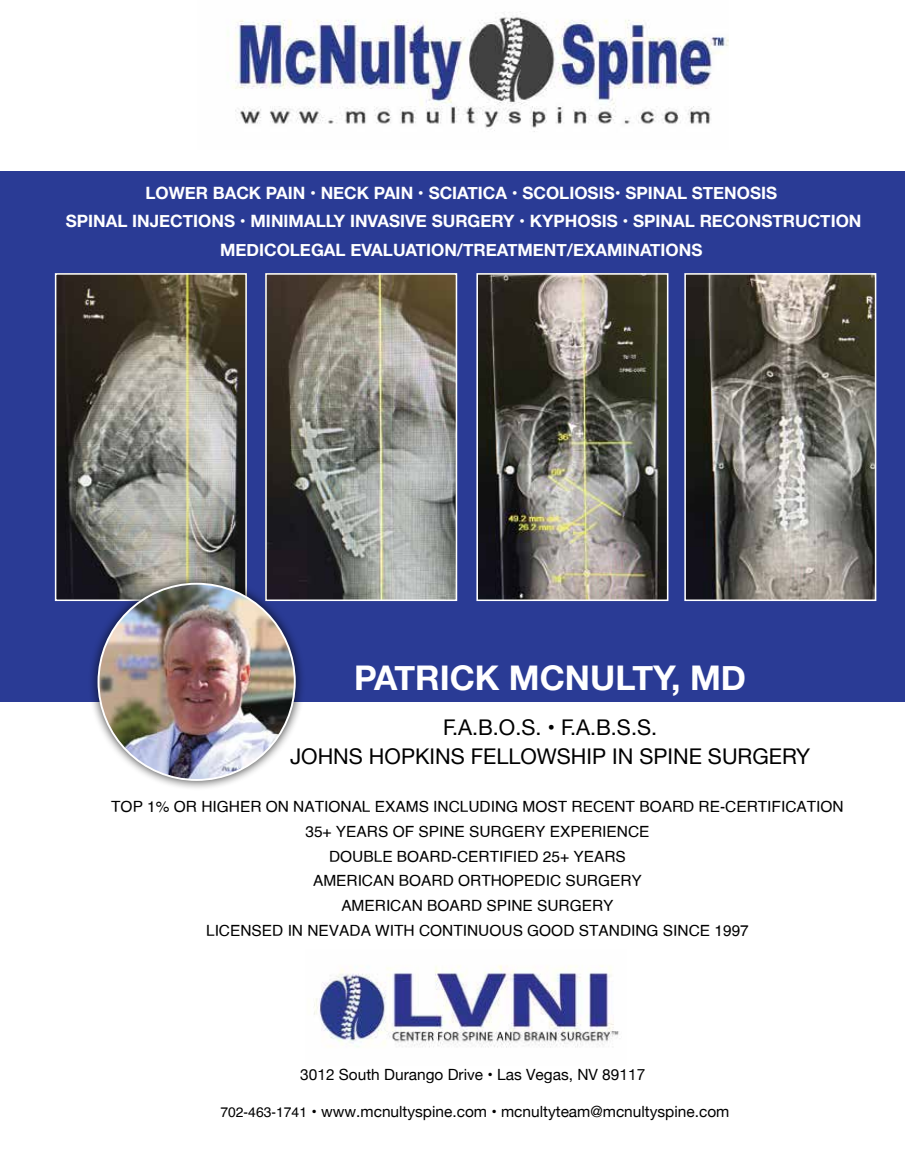
<style>
.page{position:relative;width:905px;height:1175px;background:#fff}
.page>*{position:absolute;margin:0;border:0;box-sizing:border-box;transform-origin:0 0}
.t1{font:700 34.05px "Helvetica Neue";color:#fff}
.t2{font:21.6px/29.1px "Helvetica Neue";color:#000;text-align:center}
.t3{font:700 16.95px/28.5px "Helvetica Neue";color:#fff;text-align:center}
.t4{font:15.45px/24.8px "Helvetica";color:#000;text-align:center}
.t5{font:15.45px "Helvetica Neue";color:#000}
.s1{font-family:"Helvetica";font-size:13.95px}
</style>
<div class="page">
<img style="left:233px;top:11px;width:495px;height:121px">
<div style="left:0;top:171px;width:904px;height:530px;background:#2a3b95"></div>
<img style="left:314px;top:965px;width:305px;height:83px">
<img style="left:268px;top:276px;width:186px;height:322px">
<div style="left:265px;top:273px;width:192px;height:328px;border:2px solid #fff"></div>
<img style="left:58px;top:276px;width:186px;height:322px">
<div style="left:55px;top:273px;width:192px;height:328px;border:2px solid #fff"></div>
<img style="left:687px;top:276px;width:186px;height:322px">
<div style="left:684px;top:273px;width:192px;height:328px;border:2px solid #fff"></div>
<img style="left:479px;top:276px;width:186px;height:322px">
<div style="left:476px;top:273px;width:192px;height:328px;border:2px solid #fff"></div>
<div style="left:88px;top:573px;width:218px;height:218px;background:#000;opacity:.75"></div>
<img style="left:98px;top:583px;width:197px;height:197px;border-radius:98px">
<p class="t3" style="left:66px;top:179px;width:797px">LOWER BACK PAIN • NECK PAIN • SCIATICA • SCOLIOSIS• SPINAL STENOSIS<br>SPINAL INJECTIONS • MINIMALLY INVASIVE SURGERY • KYPHOSIS • SPINAL RECONSTRUCTION<br>MEDICOLEGAL EVALUATION/TREATMENT/EXAMINATIONS</p>
<h1 class="t1" style="left:354px;top:651px;width:393px">PATRICK MCNULTY, MD</h1>
<h2 class="t2" style="left:290px;top:713px;width:521px">F.A.B.O.S. • F.A.B.S.S.<br>JOHNS HOPKINS FELLOWSHIP IN SPINE SURGERY</h2>
<p class="t4" style="left:111px;top:795px;width:734px">TOP 1% OR HIGHER ON NATIONAL EXAMS INCLUDING MOST RECENT BOARD RE-CERTIFICATION 35+ YEARS OF SPINE SURGERY EXPERIENCE<br>DOUBLE BOARD-CERTIFIED 25+ YEARS<br>AMERICAN BOARD ORTHOPEDIC SURGERY<br>AMERICAN BOARD SPINE SURGERY<br>LICENSED IN NEVADA WITH CONTINUOUS GOOD STANDING SINCE 1997</p>
<p class="t5" style="left:300px;top:1063px;width:346px">3012 South Durango Drive • Las Vegas, NV 89117</p>
<p class="t5" style="left:220px;top:1100px;width:510px"><span class="s1">702-463-1741</span> • www.mcnultyspine.com • mcnultyteam@mcnultyspine.com</p>
</div>
